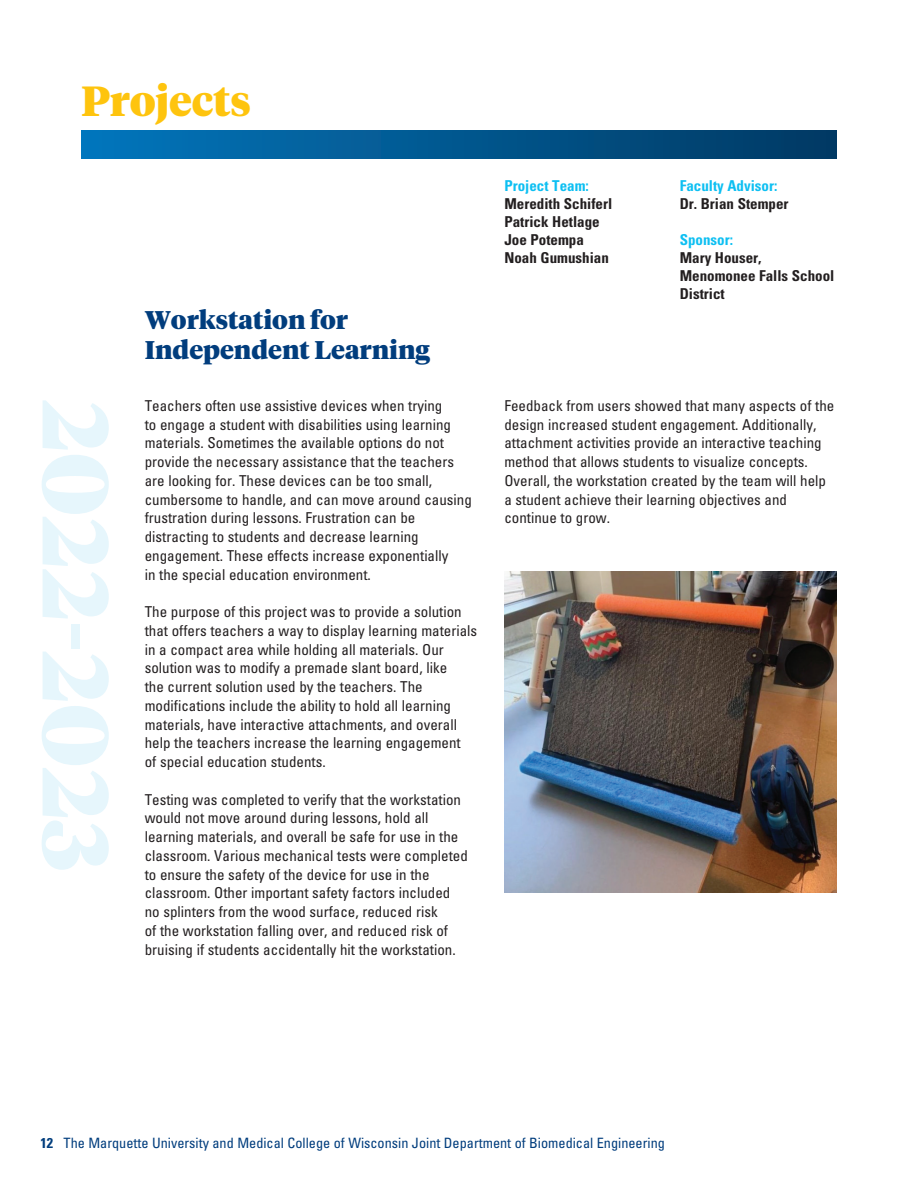
<style>
.page{position:relative;width:918px;height:1188px;background:#fff}
.page>*{position:absolute;margin:0;border:0;box-sizing:border-box;transform-origin:0 0}
.t1{font:900 93px "Tiempos Headline";color:#e6f6fc}
.t2{font:900 42px "Tiempos Headline";color:#fec40e}
.t3{font:900 25.5px/30px "Tiempos Headline";color:#013d7d}
.t4{font:condensed 15px/18.8px "Univers LT Std";color:#231f20}
.t5{font:700 condensed 15px/18px "Univers LT Std";color:#231f20}
.t6{font:700 condensed 15px "Univers LT Std";color:#0dbff2}
.t7{font:condensed 14.25px "Univers LT Std";color:#013d7d}
.s1{font-weight:700}
</style>
<div class="page">
<div style="left:81px;top:131px;width:756px;height:28px;background:linear-gradient(to right,#0276bc,#003962)"></div>
<img style="left:504px;top:571px;width:333px;height:321px">
<h2 class="t2" style="left:81px;top:72px;width:172px">Projects</h2>
<h1 class="t1" style="left:140px;top:400px;width:473px;rotate:90deg">2022-2023</h1>
<h3 class="t3" style="left:145px;top:304px;width:287px">Workstation for<br>Independent Learning</h3>
<p class="t4" style="left:145px;top:396px;width:329px">Teachers often use assistive devices when trying<br>to engage a student with disabilities using learning materials. Sometimes the available options do not provide the necessary assistance that the teachers are looking for. These devices can be too small, cumbersome to handle, and can move around causing frustration during lessons. Frustration can be distracting to students and decrease learning engagement. These effects increase exponentially<br>in the special education environment.</p>
<p class="t4" style="left:145px;top:602px;width:334px">The purpose of this project was to provide a solution that offers teachers a way to display learning materials in a compact area while holding all materials. Our solution was to modify a premade slant board, like<br>the current solution used by the teachers. The modifications include the ability to hold all learning materials, have interactive attachments, and overall help the teachers increase the learning engagement<br>of special education students.</p>
<p class="t4" style="left:145px;top:790px;width:325px">Testing was completed to verify that the workstation would not move around during lessons, hold all learning materials, and overall be safe for use in the classroom. Various mechanical tests were completed to ensure the safety of the device for use in the classroom. Other important safety factors included no splinters from the wood surface, reduced risk<br>of the workstation falling over, and reduced risk of bruising if students accidentally hit the workstation.</p>
<p class="t6" style="left:504px;top:177px;width:86px">Project Team:</p>
<p class="t5" style="left:504px;top:195px;width:109px">Meredith Schiferl<br>Patrick Hetlage<br>Joe Potempa<br>Noah Gumushian</p>
<p class="t6" style="left:680px;top:177px;width:99px">Faculty Advisor:</p>
<p class="t5" style="left:680px;top:195px;width:110px">Dr. Brian Stemper</p>
<p class="t6" style="left:680px;top:231px;width:55px">Sponsor:</p>
<p class="t5" style="left:680px;top:249px;width:156px">Mary Houser,<br>Menomonee Falls School<br>District</p>
<p class="t4" style="left:504px;top:396px;width:332px">Feedback from users showed that many aspects of the design increased student engagement. Additionally, attachment activities provide an interactive teaching method that allows students to visualize concepts.<br>Overall, the workstation created by the team will help a student achieve their learning objectives and continue to grow.</p>
<p class="t7" style="left:40px;top:1133px;width:626px"><span class="s1">12</span> The Marquette University and Medical College of Wisconsin Joint Department of Biomedical Engineering</p>
</div>
